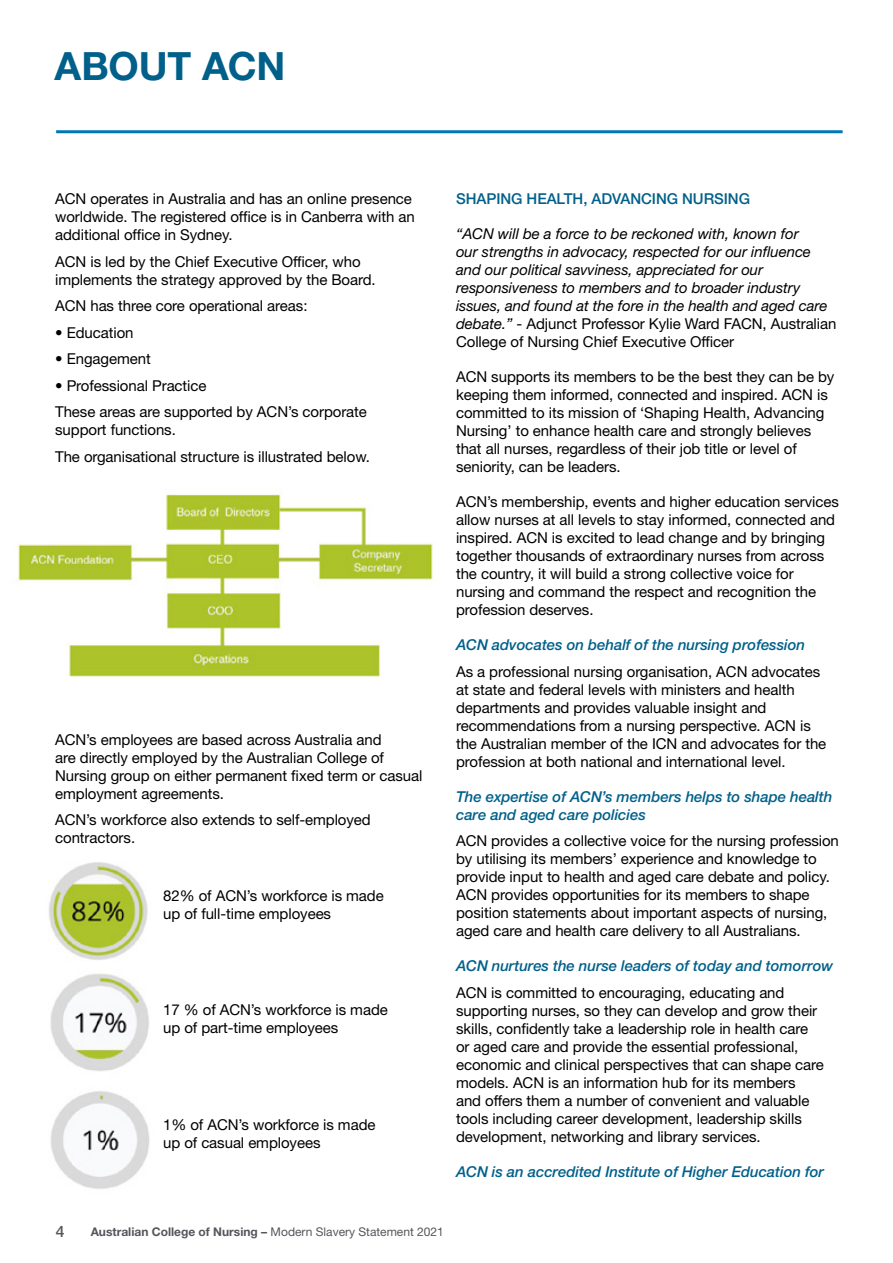
<style>
.page{position:relative;width:893px;height:1263px;background:#fff}
.page>*{position:absolute;margin:0;border:0;box-sizing:border-box;transform-origin:0 0}
.t1{font:700 39px "Helvetica Neue LT Std";letter-spacing:-.005em;color:#00608a}
.t2{font:500 15.75px "Helvetica Neue LT Std";color:#54565b}
.t3{font:15px/18px "Helvetica Neue LT Std";letter-spacing:-.005em;color:#000}
.t4{font:italic 15px/18px "Helvetica Neue LT Std";letter-spacing:-.005em;color:#000}
.t5{font:italic 500 15px/18px "Helvetica Neue LT Std";letter-spacing:-.005em;color:#00608a}
.t6{font:500 15px "Helvetica Neue LT Std";letter-spacing:-.005em;color:#00608a}
.t7{font:700 12px "Helvetica Neue LT Std";color:#54565b}
.s1{font-style:normal}
.s2{font-weight:400}
</style>
<div class="page">
<hr style="left:56px;top:130px;width:787px;height:3px;background:#0077b3">
<img style="left:48px;top:862px;width:102px;height:327px">
<img style="left:12px;top:494px;width:421px;height:183px">
<h1 class="t1" style="left:55px;top:42px;width:232px">ABOUT ACN</h1>
<p class="t3" style="left:55px;top:190px;width:361px">ACN operates in Australia and has an online presence worldwide. The registered office is in Canberra with an additional office in Sydney.</p>
<p class="t3" style="left:55px;top:252px;width:322px">ACN is led by the Chief Executive Officer, who implements the strategy approved by the Board.</p>
<p class="t3" style="left:55px;top:297px;width:254px">ACN has three core operational areas:</p>
<p class="t3" style="left:55px;top:323px;width:80px">• Education</p>
<p class="t3" style="left:55px;top:350px;width:97px">• Engagement</p>
<p class="t3" style="left:55px;top:372px;width:313px;line-height:26.5px">• Professional Practice<br>These areas are supported by ACN’s corporate</p>
<p class="t3" style="left:55px;top:416px;width:316px;line-height:26.5px">support functions.<br>The organisational structure is illustrated below.</p>
<p class="t3" style="left:55px;top:730px;width:369px">ACN’s employees are based across Australia and<br>are directly employed by the Australian College of Nursing group on either permanent fixed term or casual employment agreements.</p>
<p class="t3" style="left:55px;top:811px;width:317px">ACN’s workforce also extends to self-employed contractors.</p>
<p class="t3" style="left:163px;top:886px;width:222px">82% of ACN’s workforce is made up of full-time employees</p>
<p class="t3" style="left:163px;top:1000px;width:226px">17 % of ACN’s workforce is made up of part-time employees</p>
<p class="t3" style="left:163px;top:1115px;width:214px">1% of ACN’s workforce is made up of casual employees</p>
<p class="t6" style="left:456px;top:190px;width:296px">SHAPING HEALTH, ADVANCING NURSING</p>
<p class="t4" style="left:456px;top:225px;width:382px">“ACN will be a force to be reckoned with, known for<br>our strengths in advocacy, respected for our influence and our political savviness, appreciated for our responsiveness to members and to broader industry issues, and found at the fore in the health and aged care debate.” <span class="s1">- Adjunct Professor Kylie Ward FACN, Australian College of Nursing Chief Executive Officer</span></p>
<p class="t3" style="left:456px;top:368px;width:380px">ACN supports its members to be the best they can be by keeping them informed, connected and inspired. ACN is committed to its mission of ‘Shaping Health, Advancing Nursing’ to enhance health care and strongly believes that all nurses, regardless of their job title or level of seniority, can be leaders.</p>
<p class="t3" style="left:456px;top:493px;width:384px">ACN’s membership, events and higher education services allow nurses at all levels to stay informed, connected and inspired. ACN is excited to lead change and by bringing together thousands of extraordinary nurses from across the country, it will build a strong collective voice for nursing and command the respect and recognition the profession deserves.</p>
<p class="t5" style="left:456px;top:636px;width:350px">ACN advocates on behalf of the nursing profession</p>
<p class="t3" style="left:456px;top:662px;width:372px">As a professional nursing organisation, ACN advocates at state and federal levels with ministers and health departments and provides valuable insight and recommendations from a nursing perspective. ACN is the Australian member of the ICN and advocates for the profession at both national and international level.</p>
<p class="t5" style="left:456px;top:787px;width:378px">The expertise of ACN’s members helps to shape health care and aged care policies</p>
<p class="t3" style="left:456px;top:832px;width:384px">ACN provides a collective voice for the nursing profession by utilising its members’ experience and knowledge to provide input to health and aged care debate and policy.<br>ACN provides opportunities for its members to shape position statements about important aspects of nursing, aged care and health care delivery to all Australians.</p>
<p class="t5" style="left:456px;top:957px;width:379px">ACN nurtures the nurse leaders of today and tomorrow</p>
<p class="t3" style="left:456px;top:983px;width:369px">ACN is committed to encouraging, educating and supporting nurses, so they can develop and grow their skills, confidently take a leadership role in health care or aged care and provide the essential professional, economic and clinical perspectives that can shape care models. ACN is an information hub for its members and offers them a number of convenient and valuable tools including career development, leadership skills development, networking and library services.</p>
<p class="t5" style="left:456px;top:1162px;width:370px">ACN is an accredited Institute of Higher Education for</p>
<p class="t2" style="left:56px;top:1222px;width:10px">4</p>
<p class="t7" style="left:91px;top:1224px;width:355px">Australian College of Nursing – <span class="s2">Modern Slavery Statement 2021</span></p>
</div>
